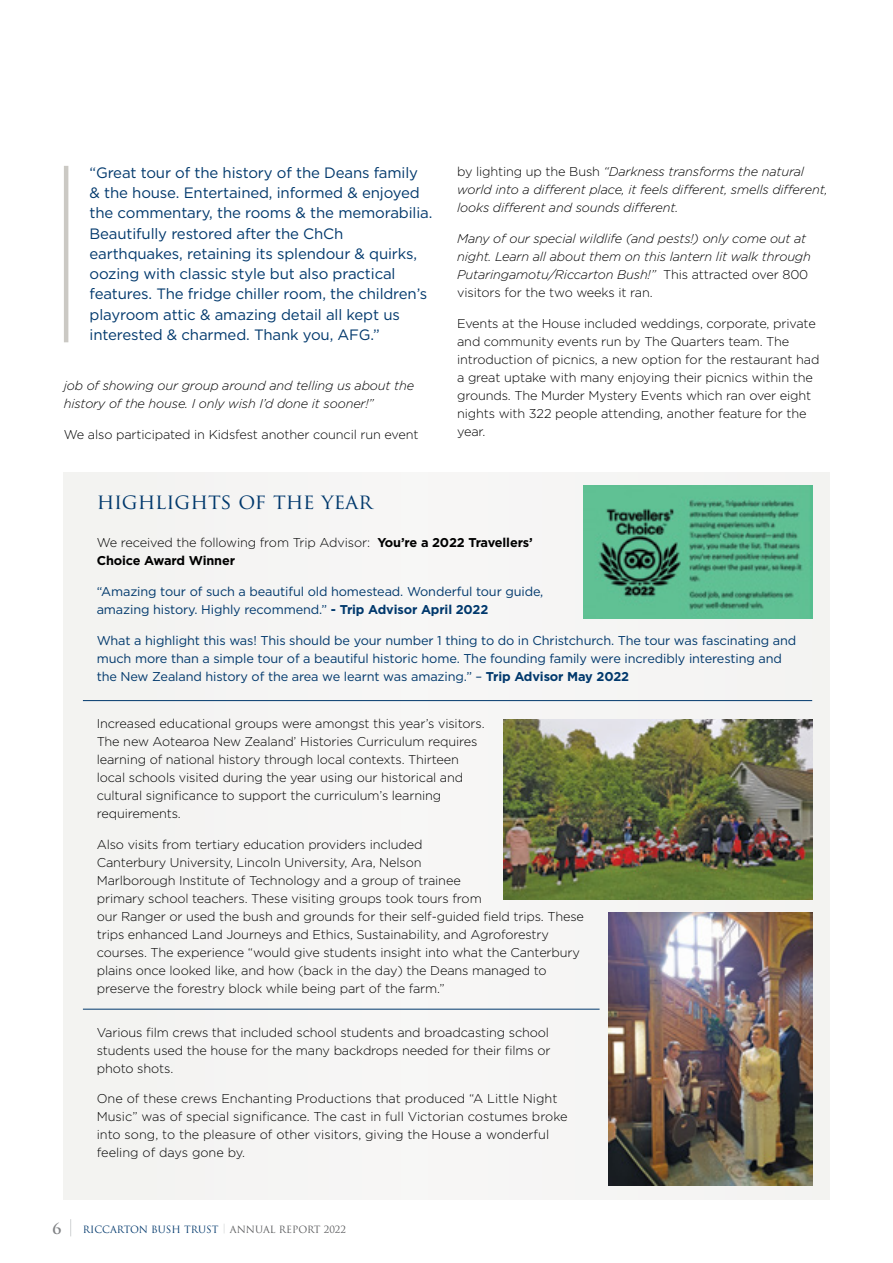
<style>
.page{position:relative;width:893px;height:1263px;background:#fff}
.page>*{position:absolute;margin:0;border:0;box-sizing:border-box;transform-origin:0 0}
.t1{font:21px "Trajan Pro";color:#00386c}
.Pull_Out_Quote{font:15px/20.2px "Gotham";letter-spacing:-.01em;color:#00386c}
.t2{font:700 15px "Trajan Pro";color:#808285}
.Body_text{font:300 12.75px/18px "Gotham";letter-spacing:-.01em;color:#000}
.Body_text-2{font:italic 300 12.75px/18px "Gotham";letter-spacing:-.01em;color:#000}
.Body_text-3{font:12.75px/18px "Gotham";letter-spacing:-.01em;color:#00386c}
.Body_text-4{font:700 12.75px/18px "Gotham";letter-spacing:-.01em;color:#000}
.t3{font:9.75px "Trajan Pro";color:#00386c}
.s1{font-style:normal}
.s2{font-weight:300}
.s3{font-weight:700}
.s4{color:#58595b}
</style>
<div class="page">
<div style="left:64px;top:472px;width:765px;height:727px;background:#f5f5f4"></div>
<hr style="left:64px;top:166px;width:4px;height:176px;background:#cbc9c4">
<img style="left:584px;top:486px;width:228px;height:133px">
<img style="left:503px;top:719px;width:310px;height:180px">
<hr style="left:83px;top:700px;width:729px;height:1px;background:#00386c">
<hr style="left:83px;top:1009px;width:517px;height:1px;background:#00386c">
<img style="left:609px;top:913px;width:204px;height:272px">
<svg style="left:70px;top:1219px;width:1px;height:17px"></svg>
<p class="Pull_Out_Quote" style="left:90px;top:162px;width:344px">“Great tour of the history of the Deans family<br>&amp; the house. Entertained, informed &amp; enjoyed the commentary, the rooms &amp; the memorabilia.<br>Beautifully restored after the ChCh earthquakes, retaining its splendour &amp; quirks, oozing with classic style but also practical features. The fridge chiller room, the children’s playroom attic &amp; amazing detail all kept us interested &amp; charmed. Thank you, AFG.”</p>
<p class="Body_text-2" style="left:64px;top:376px;width:352px">job of showing our group around and telling us about the history of the house. I only wish I’d done it sooner!”</p>
<p class="Body_text" style="left:64px;top:425px;width:356px">We also participated in Kidsfest another council run event</p>
<p class="t1" style="left:97px;top:488px;width:277px">highlights of the year</p>
<p class="Body_text-2" style="left:457px;top:162px;width:372px"><span class="s1">by lighting up the Bush</span> “Darkness transforms the natural world into a different place, it feels different, smells different, looks different and sounds different.</p>
<p class="Body_text-2" style="left:457px;top:229px;width:355px">Many of our special wildlife (and pests!) only come out at night. Learn all about them on this lantern lit walk through Putaringamotu/Riccarton Bush!” <span class="s1">This attracted over 800 visitors for the two weeks it ran.</span></p>
<p class="Body_text" style="left:457px;top:314px;width:364px">Events at the House included weddings, corporate, private and community events run by The Quarters team. The introduction of picnics, a new option for the restaurant had a great uptake with many enjoying their picnics within the grounds. The Murder Mystery Events which ran over eight nights with 322 people attending, another feature for the year.</p>
<p class="Body_text-4" style="left:97px;top:533px;width:438px"><span class="s2">We received the following from Trip Advisor:</span> You’re a 2022 Travellers’<br>Choice Award Winner</p>
<p class="Body_text-3" style="left:97px;top:582px;width:448px">“Amazing tour of such a beautiful old homestead. Wonderful tour guide, amazing history. Highly recommend.” <span class="s3">- Trip Advisor April 2022</span></p>
<p class="Body_text-3" style="left:97px;top:631px;width:701px">What a highlight this was! This should be your number 1 thing to do in Christchurch. The tour was fascinating and much more than a simple tour of a beautiful historic home. The founding family were incredibly interesting and the New Zealand history of the area we learnt was amazing.” – <span class="s3">Trip Advisor May 2022</span></p>
<p class="Body_text" style="left:97px;top:714px;width:389px">Increased educational groups were amongst this year’s visitors.<br>The new Aotearoa New Zealand’ Histories Curriculum requires learning of national history through local contexts. Thirteen local schools visited during the year using our historical and cultural significance to support the curriculum’s learning requirements.</p>
<p class="Body_text" style="left:97px;top:835px;width:489px">Also visits from tertiary education providers included<br>Canterbury University, Lincoln University, Ara, Nelson<br>Marlborough Institute of Technology and a group of trainee<br>primary school teachers. These visiting groups took tours from<br>our Ranger or used the bush and grounds for their self-guided field trips. These trips enhanced Land Journeys and Ethics, Sustainability, and Agroforestry courses. The experience “would give students insight into what the Canterbury plains once looked like, and how (back in the day) the Deans managed to preserve the forestry block while being part of the farm.”</p>
<p class="Body_text" style="left:97px;top:1023px;width:455px;text-align:justify">Various film crews that included school students and broadcasting school students used the house for the many backdrops needed for their films or photo shots.</p>
<p class="Body_text" style="left:97px;top:1089px;width:472px">One of these crews Enchanting Productions that produced “A Little Night Music” was of special significance. The cast in full Victorian costumes broke into song, to the pleasure of other visitors, giving the House a wonderful feeling of days gone by.</p>
<p class="t2" style="left:53px;top:1219px;width:11px">6</p>
<p class="t3" style="left:83px;top:1223px;width:265px">RICCARTON BUSH TRUST <sup>|</sup> <span class="s4">ANNUAL REPORT 2022</span></p>
</div>
